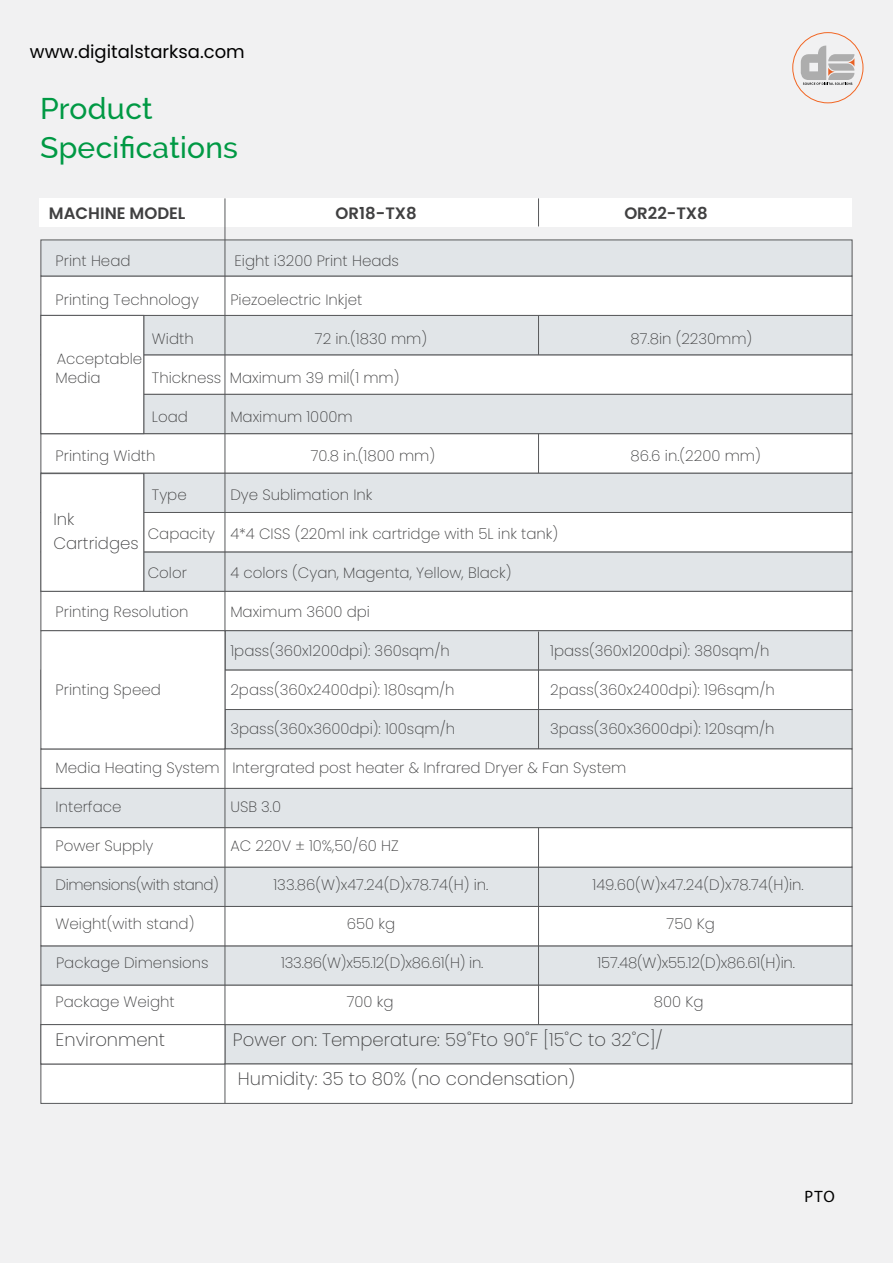
<style>
.page{position:relative;width:893px;height:1263px;background:#f1f1f2}
.page>*{position:absolute;margin:0;border:0;box-sizing:border-box;transform-origin:0 0}
.t1{font:500 30px/39px "Raleway";letter-spacing:.01em;color:#094}
.t2{font:200 18px/39px "Poppins";color:#404041}
.t3{font:18px "Poppins";color:#000}
.t4{font:600 16.5px "Poppins";color:#404041}
.t5{font:200 16.5px/24px "Poppins";color:#404041}
.t6{font:16.5px "Myriad Pro";color:#000}
.t7{font:200 15px "Poppins";color:#404041}
.t8{font:200 15px "Poppins";letter-spacing:-.03em;color:#404041}
</style>
<div class="page">
<div style="left:41px;top:591px;width:811px;height:40px;background:#fff;border:1px solid #58595b"></div>
<div style="left:225px;top:630px;width:627px;height:40px;background:#e1e5e8;border:1px solid #58595b"></div>
<div style="left:41px;top:670px;width:811px;height:40px;background:#fff;border:1px solid #58595b"></div>
<div style="left:225px;top:709px;width:627px;height:40px;background:#e1e5e8;border:1px solid #58595b"></div>
<div style="left:41px;top:788px;width:811px;height:40px;background:#e1e5e8;border:1px solid #58595b"></div>
<div style="left:41px;top:749px;width:811px;height:39px;background:#fff"></div>
<div style="left:41px;top:867px;width:811px;height:40px;background:#e1e5e8;border:1px solid #58595b"></div>
<div style="left:41px;top:827px;width:811px;height:40px;background:#fff;border:1px solid #58595b"></div>
<div style="left:41px;top:946px;width:811px;height:39px;background:#e1e5e8;border:1px solid #58595b"></div>
<div style="left:41px;top:906px;width:811px;height:40px;background:#fff;border:1px solid #58595b"></div>
<div style="left:41px;top:1024px;width:811px;height:40px;background:#e1e5e8;border:1px solid #58595b"></div>
<div style="left:41px;top:985px;width:811px;height:40px;background:#fff;border:1px solid #58595b"></div>
<div style="left:41px;top:1064px;width:811px;height:39px;background:#fff"></div>
<div style="left:41px;top:552px;width:811px;height:39px;background:#e1e5e8;border:1px solid #58595b"></div>
<div style="left:41px;top:512px;width:811px;height:40px;background:#fff;border:1px solid #58595b"></div>
<div style="left:41px;top:473px;width:811px;height:40px;background:#e1e5e8;border:1px solid #58595b"></div>
<div style="left:41px;top:433px;width:811px;height:40px;background:#fff"></div>
<div style="left:41px;top:394px;width:811px;height:40px;background:#e1e5e8;border:1px solid #58595b"></div>
<div style="left:41px;top:355px;width:811px;height:39px;background:#fff"></div>
<div style="left:41px;top:315px;width:811px;height:40px;background:#e1e5e8;border:1px solid #58595b"></div>
<div style="left:41px;top:276px;width:811px;height:40px;background:#fff;border:1px solid #58595b"></div>
<div style="left:41px;top:240px;width:811px;height:36px;background:#e1e5e8"></div>
<div style="left:40px;top:198px;width:812px;height:28px;background:#fff"></div>
<hr style="left:225px;top:198px;width:1px;height:905px;background:#58595b">
<div style="left:41px;top:315px;width:103px;height:119px;background:#fff;border:1px solid #58595b"></div>
<div style="left:41px;top:473px;width:103px;height:118px;background:#fff;border:1px solid #58595b"></div>
<div style="left:41px;top:630px;width:184px;height:119px;background:#fff;border:1px solid #58595b"></div>
<div style="left:41px;top:1024px;width:184px;height:40px;background:#fff;border:1px solid #58595b"></div>
<div style="left:792px;top:32px;width:71px;height:71px;border:1px solid #f16623;border-radius:50%"></div>
<svg style="left:800px;top:45px;width:54px;height:40px"></svg>
<svg style="left:538px;top:198px;width:1px;height:28px"></svg>
<hr style="left:538px;top:434px;width:1px;height:39px;background:#58595b">
<hr style="left:538px;top:631px;width:1px;height:118px;background:#58595b">
<hr style="left:538px;top:315px;width:1px;height:40px;background:#58595b">
<hr style="left:538px;top:828px;width:1px;height:197px;background:#58595b">
<p class="t3" style="left:30px;top:42px;width:216px">www.digitalstarksa.com</p>
<h1 class="t1" style="left:40px;top:89px;width:200px">Product<br>Specifications</h1>
<p class="t4" style="left:49px;top:203px;width:138px">MACHINE MODEL</p>
<p class="t4" style="left:336px;top:203px;width:83px">OR18-TX8</p>
<p class="t4" style="left:624px;top:203px;width:85px">OR22-TX8</p>
<p class="t7" style="left:56px;top:252px;width:76px">Print Head</p>
<p class="t7" style="left:235px;top:252px;width:166px">Eight i3200 Print Heads</p>
<p class="t7" style="left:56px;top:291px;width:145px">Printing Technology</p>
<p class="t7" style="left:230px;top:291px;width:133px">Piezoelectric Inkjet</p>
<p class="t7" style="left:152px;top:330px;width:43px">Width</p>
<p class="t7" style="left:315px;top:330px;width:114px">72 in.(1830 mm)</p>
<p class="t7" style="left:630px;top:330px;width:123px">87.8in (2230mm)</p>
<p class="t7" style="left:56px;top:369px;width:47px">Media</p>
<p class="t7" style="left:152px;top:369px;width:249px">Thickness Maximum 39 mil(1 mm)</p>
<p class="t7" style="left:152px;top:408px;width:37px">Load</p>
<p class="t7" style="left:230px;top:408px;width:124px">Maximum 1000m</p>
<p class="t7" style="left:56px;top:447px;width:101px">Printing Width</p>
<p class="t7" style="left:311px;top:447px;width:126px">70.8 in.(1800 mm)</p>
<p class="t7" style="left:630px;top:447px;width:132px">86.6 in.(2200 mm)</p>
<p class="t7" style="left:152px;top:486px;width:36px">Type</p>
<p class="t7" style="left:230px;top:486px;width:144px">Dye Sublimation Ink</p>
<p class="t7" style="left:148px;top:525px;width:412px">Capacity 4*4 CISS (220ml ink cartridge with 5L ink tank)</p>
<p class="t7" style="left:148px;top:564px;width:41px">Color</p>
<p class="t7" style="left:230px;top:564px;width:283px">4 colors (Cyan, Magenta, Yellow, Black)</p>
<p class="t7" style="left:56px;top:603px;width:134px">Printing Resolution</p>
<p class="t7" style="left:230px;top:603px;width:141px">Maximum 3600 dpi</p>
<p class="t7" style="left:230px;top:642px;width:221px">1pass(360x1200dpi): 360sqm/h</p>
<p class="t7" style="left:550px;top:642px;width:221px">1pass(360x1200dpi): 380sqm/h</p>
<p class="t7" style="left:230px;top:681px;width:226px">2pass(360x2400dpi): 180sqm/h</p>
<p class="t7" style="left:550px;top:681px;width:226px">2pass(360x2400dpi): 196sqm/h</p>
<p class="t7" style="left:230px;top:720px;width:226px">3pass(360x3600dpi): 100sqm/h</p>
<p class="t7" style="left:550px;top:720px;width:226px">3pass(360x3600dpi): 120sqm/h</p>
<p class="t7" style="left:56px;top:759px;width:572px">Media Heating System Intergrated post heater &amp; Infrared Dryer &amp; Fan System</p>
<p class="t7" style="left:56px;top:798px;width:67px">Interface</p>
<p class="t7" style="left:230px;top:798px;width:52px">USB 3.0</p>
<p class="t7" style="left:56px;top:837px;width:99px">Power Supply</p>
<p class="t7" style="left:230px;top:837px;width:170px">AC 220V ± 10%,50/60 HZ</p>
<p class="t8" style="left:56px;top:876px;width:165px">Dimensions(with stand)</p>
<p class="t7" style="left:273px;top:876px;width:216px">133.86(W)x47.24(D)x78.74(H) in.</p>
<p class="t7" style="left:592px;top:876px;width:213px">149.60(W)x47.24(D)x78.74(H)in.</p>
<p class="t7" style="left:56px;top:915px;width:140px">Weight(with stand)</p>
<p class="t7" style="left:347px;top:915px;width:50px">650 kg</p>
<p class="t7" style="left:667px;top:915px;width:50px">750 Kg</p>
<p class="t7" style="left:281px;top:954px;width:204px">133.86(W)x55.12(D)x86.61(H) in.</p>
<p class="t7" style="left:598px;top:954px;width:199px">157.48(W)x55.12(D)x86.61(H)in.</p>
<p class="t7" style="left:56px;top:993px;width:121px">Package Weight</p>
<p class="t7" style="left:347px;top:993px;width:48px">700 kg</p>
<p class="t7" style="left:654px;top:993px;width:51px">800 Kg</p>
<p class="t2" style="left:56px;top:1021px;width:111px">Environment</p>
<p class="t2" style="left:233px;top:1021px;width:431px">Power on: Temperature: 59˚Fto 90˚F [15˚C to 32˚C]/<br>Humidity: 35 to 80% (no condensation)</p>
<p class="t7" style="left:57px;top:350px;width:87px">Acceptable</p>
<p class="t5" style="left:53px;top:508px;width:87px">Ink<br>Cartridges</p>
<p class="t7" style="left:56px;top:681px;width:107px">Printing Speed</p>
<p class="t7" style="left:56px;top:954px;width:154px">Package Dimensions</p>
<p class="t6" style="left:804px;top:1186px;width:32px">PTO</p>
</div>
